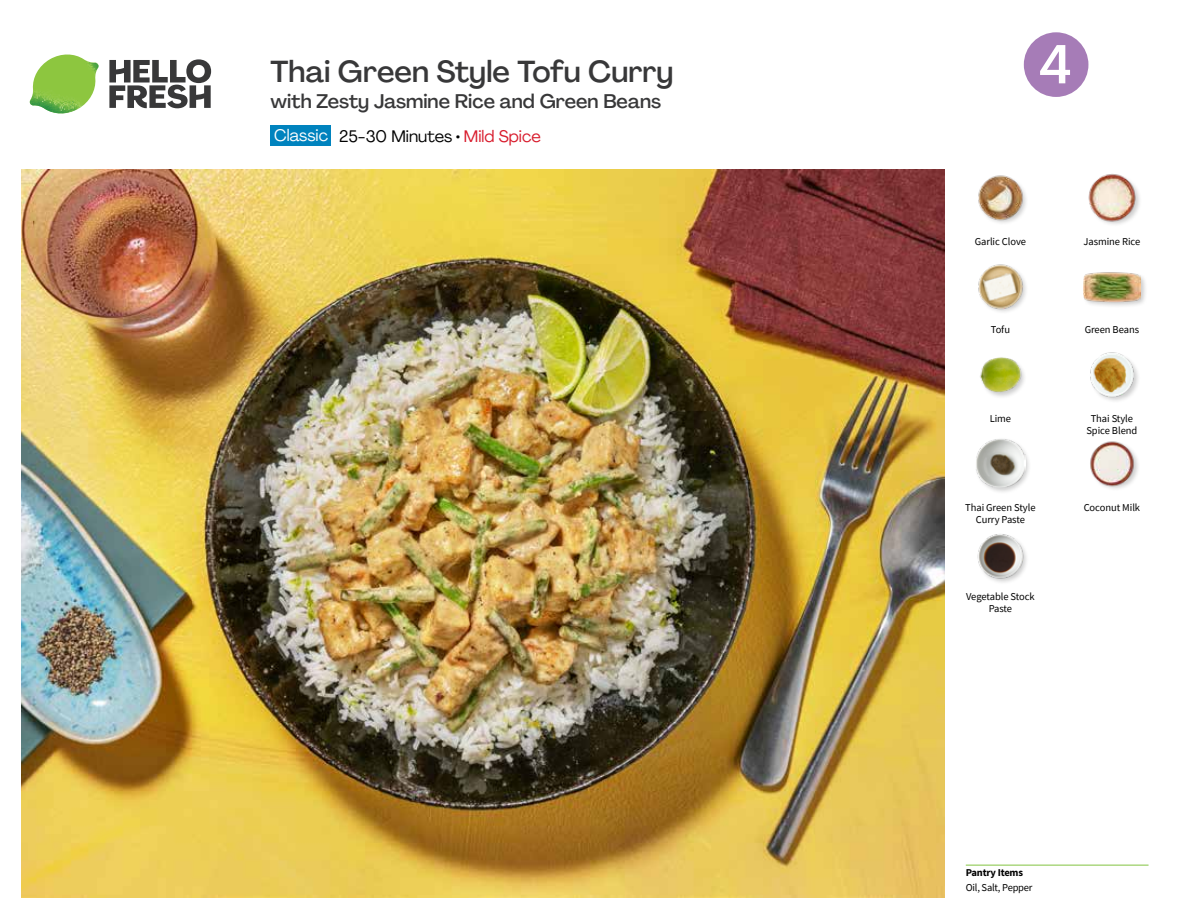
<style>
.page{position:relative;width:1188px;height:918px;background:#fff}
.page>*{position:absolute;margin:0;border:0;box-sizing:border-box;transform-origin:0 0}
.t1{font:500 54px "Agrandir";color:#fff}
.t2{font:500 30px "Agrandir";letter-spacing:-.005em;color:#383839}
.t3{font:500 19.5px "Agrandir";color:#383839}
.t4{font:16.5px "Agrandir";color:#000}
.t5{font:16.5px "Agrandir";color:#fff}
.t6{font:10.5px/12px "Source Sans Pro";letter-spacing:-.005em;color:#000;text-align:center}
.t7{font:700 10.5px "Source Sans Pro";letter-spacing:-.02em;color:#000}
.s1{color:#d81b2c}
</style>
<div class="page">
<svg style="left:109px;top:59px;width:102px;height:49px"></svg>
<img style="left:30px;top:55px;width:69px;height:59px">
<img style="left:21px;top:170px;width:924px;height:728px">
<hr style="left:966px;top:865px;width:183px;height:1px;background:#82c341">
<div style="left:271px;top:126px;width:60px;height:20px;background:#0083be"></div>
<img style="left:977px;top:534px;width:50px;height:49px">
<img style="left:980px;top:357px;width:45px;height:40px">
<div style="left:975px;top:438px;width:57px;height:57px;background:#000;opacity:.2"></div>
<img style="left:976px;top:439px;width:49px;height:49px">
<img style="left:1090px;top:441px;width:48px;height:48px">
<img style="left:1090px;top:352px;width:48px;height:49px">
<img style="left:978px;top:175px;width:48px;height:48px">
<img style="left:978px;top:264px;width:48px;height:48px">
<div style="left:1082px;top:271px;width:66px;height:38px;background:#000;opacity:.2"></div>
<img style="left:1083px;top:271px;width:58px;height:38px">
<img style="left:1088px;top:174px;width:52px;height:51px">
<svg style="left:1023px;top:32px;width:66px;height:65px"></svg>
<h2 class="t2" style="left:271px;top:53px;width:404px">Thai Green Style Tofu Curry</h2>
<h3 class="t3" style="left:271px;top:89px;width:392px">with Zesty Jasmine Rice and Green Beans</h3>
<h3 class="t5" style="left:274px;top:125px;width:55px">Classic</h3>
<h3 class="t4" style="left:339px;top:126px;width:203px">25-30 Minutes • <span class="s1">Mild Spice</span></h3>
<h1 class="t1" style="left:1039px;top:31px;width:34px">4</h1>
<p class="t6" style="left:975px;top:235px;width:53px">Garlic Clove</p>
<p class="t6" style="left:1084px;top:235px;width:58px">Jasmine Rice</p>
<p class="t6" style="left:991px;top:324px;width:21px">Tofu</p>
<p class="t6" style="left:1085px;top:324px;width:56px">Green Beans</p>
<p class="t6" style="left:990px;top:413px;width:23px">Lime</p>
<p class="t6" style="left:1086px;top:413px;width:52px">Thai Style<br>Spice Blend</p>
<p class="t6" style="left:965px;top:501px;width:72px">Thai Green Style</p>
<p class="t6" style="left:1084px;top:501px;width:58px">Coconut Milk</p>
<p class="t6" style="left:976px;top:513px;width:51px">Curry Paste</p>
<p class="t6" style="left:966px;top:590px;width:70px">Vegetable Stock<br>Paste</p>
<p class="t7" style="left:966px;top:866px;width:59px">Pantry Items</p>
<p class="t6" style="left:966px;top:881px;width:68px">Oil, Salt, Pepper</p>
</div>
